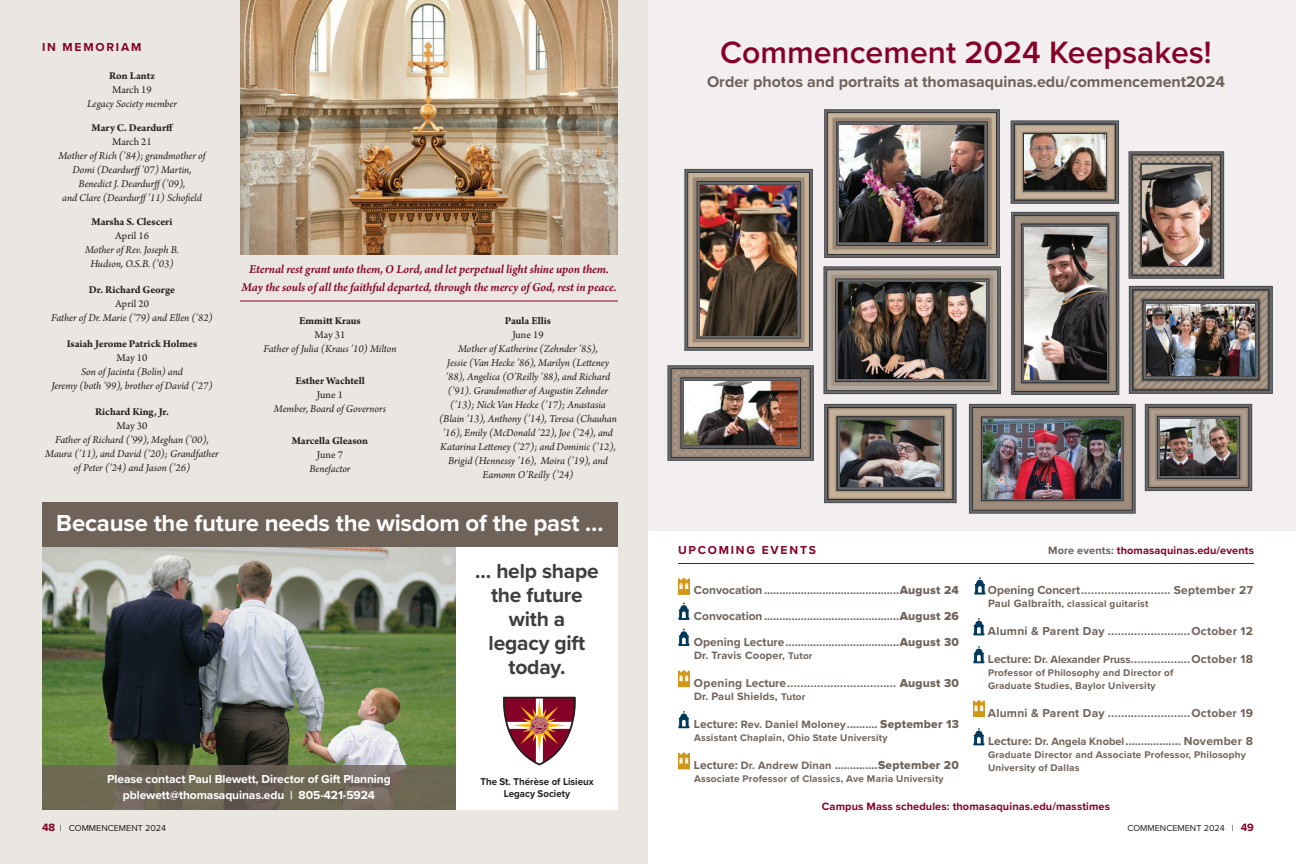
<style>
.page{position:relative;width:1296px;height:864px;background:#fff}
.page>*{position:absolute;margin:0;border:0;box-sizing:border-box;transform-origin:0 0}
.t1{font:600 32px "Proxima Nova";color:#840128}
.t2{font:700 24px "Proxima Nova";letter-spacing:-.01em;color:#fff}
.t3{font:700 21px/24px "Proxima Nova";letter-spacing:-.01em;color:#3e3e3f;text-align:center}
.t4{font:700 16px "Proxima Nova";color:#6f6259}
.t5{font:italic 600 12.8px "Arno Pro";letter-spacing:-.01em;color:#840128}
.t6{font:700 12px "Proxima Nova";color:#6f6259}
.t7{font:700 12px "Proxima Nova";letter-spacing:.02em;color:#6f6259}
.t8{font:700 12px "Proxima Nova";letter-spacing:-.01em;color:#fff}
.Subhead{font:700 12px "Proxima Nova";letter-spacing:.15em;color:#840128}
.t9{font:italic 11px/14px "Arno Pro";letter-spacing:-.005em;color:#231f20;text-align:center}
.t10{font:700 11px "Arno Pro";letter-spacing:-.005em;color:#231f20}
.t11{font:700 11px "Proxima Nova";letter-spacing:.01em;color:#840128}
.t12{font:11px "Arno Pro";color:#231f20}
.t13{font:700 11px "Proxima Nova";letter-spacing:.02em;color:#6f6259}
.t14{font:700 10.3px/12.3px "Proxima Nova";color:#231f20;text-align:center;scale:.95 1}
.t15{font:700 10px/13px "Proxima Nova";letter-spacing:.02em;color:#6f6259}
.t16{font:9px "Proxima Nova";color:#231f20}
.s1{font-family:"Proxima Nova Extrabld";font-weight:400}
.s2{font-size:10px}
.s3{font-size:11px}
.s4{color:#6f6259}
.s5{font-weight:700;font-size:11px;color:#840128}
</style>
<div class="page">
<div style="left:0;top:0;width:648px;height:864px;background:#eae6e2"></div>
<div style="left:456px;top:537px;width:162px;height:273px;background:#fff"></div>
<img style="left:42px;top:547px;width:414px;height:218px">
<div style="left:42px;top:502px;width:576px;height:45px;background:#6f6259"></div>
<svg style="left:503px;top:697px;width:73px;height:68px"></svg>
<svg style="left:42px;top:765px;width:414px;height:45px;background:#6d6555"></svg>
<div style="left:648px;top:0;width:648px;height:531px;background:#f3eff1"></div>
<svg style="left:824px;top:404px;width:133px;height:99px;background:#867d73"></svg>
<svg style="left:1011px;top:120px;width:108px;height:84px;background:#8e8478"></svg>
<svg style="left:1011px;top:212px;width:108px;height:183px;background:#7a726c"></svg>
<svg style="left:969px;top:404px;width:167px;height:110px;background:#7b736b"></svg>
<svg style="left:1145px;top:404px;width:107px;height:87px;background:#7c756e"></svg>
<svg style="left:824px;top:109px;width:176px;height:149px;background:#857b72"></svg>
<svg style="left:667px;top:365px;width:147px;height:96px;background:#7b726b"></svg>
<svg style="left:1129px;top:151px;width:95px;height:128px;background:#7c746e"></svg>
<svg style="left:1129px;top:286px;width:144px;height:108px;background:#736c67"></svg>
<svg style="left:684px;top:169px;width:129px;height:182px;background:#857b71"></svg>
<svg style="left:823px;top:266px;width:178px;height:128px;background:#827b75"></svg>
<img style="left:701px;top:185px;width:96px;height:150px">
<img style="left:984px;top:420px;width:137px;height:79px">
<img style="left:840px;top:420px;width:100px;height:67px">
<img style="left:1147px;top:304px;width:108px;height:72px">
<img style="left:1161px;top:420px;width:75px;height:55px">
<img style="left:1025px;top:135px;width:80px;height:55px">
<img style="left:839px;top:282px;width:147px;height:96px">
<img style="left:840px;top:125px;width:144px;height:117px">
<img style="left:684px;top:381px;width:113px;height:64px">
<img style="left:1142px;top:165px;width:69px;height:100px">
<svg style="left:678px;top:603px;width:12px;height:17px"></svg>
<svg style="left:678px;top:711px;width:12px;height:17px"></svg>
<svg style="left:678px;top:629px;width:12px;height:17px"></svg>
<svg style="left:678px;top:578px;width:12px;height:17px"></svg>
<svg style="left:678px;top:670px;width:12px;height:17px"></svg>
<svg style="left:678px;top:752px;width:12px;height:17px"></svg>
<hr style="left:678px;top:563px;width:576px;height:1px;background:#840128">
<img style="left:240px;top:0;width:378px;height:254px">
<hr style="left:240px;top:300px;width:378px;height:2px;background:#840128">
<img style="left:1025px;top:227px;width:81px;height:153px">
<svg style="left:974px;top:577px;width:12px;height:18px"></svg>
<svg style="left:973px;top:618px;width:12px;height:17px"></svg>
<svg style="left:973px;top:646px;width:12px;height:17px"></svg>
<svg style="left:973px;top:728px;width:12px;height:17px"></svg>
<svg style="left:973px;top:700px;width:12px;height:17px"></svg>
<p class="Subhead" style="left:42px;top:39px;width:101px">IN MEMORIAM</p>
<p class="t10" style="left:109px;top:70px;width:47px">Ron Lantz</p>
<p class="t12" style="left:112px;top:84px;width:41px">March 19</p>
<p class="t9" style="left:87px;top:98px;width:91px">Legacy Society member</p>
<p class="t10" style="left:91px;top:122px;width:84px">Mary C. Deardurff</p>
<p class="t12" style="left:112px;top:136px;width:41px">March 21</p>
<p class="t9" style="left:58px;top:150px;width:149px">Mother of Rich (’84); grandmother of</p>
<p class="t9" style="left:73px;top:164px;width:120px">Domi (Deardurff’07) Martin,</p>
<p class="t9" style="left:79px;top:178px;width:108px">Benedict J. Deardurff(’09),</p>
<p class="t9" style="left:62px;top:192px;width:141px">and Clare (Deardurff’11) Schofield</p>
<p class="t10" style="left:92px;top:216px;width:82px">Marsha S. Clesceri</p>
<p class="t12" style="left:115px;top:230px;width:35px">April 16</p>
<p class="t9" style="left:85px;top:244px;width:95px">Mother of Rev. Joseph B.</p>
<p class="t9" style="left:90px;top:258px;width:85px">Hudson, O.S.B. (’03)</p>
<p class="t10" style="left:89px;top:284px;width:88px">Dr. Richard George</p>
<p class="t12" style="left:115px;top:298px;width:35px">April 20</p>
<p class="t9" style="left:51px;top:312px;width:163px">Father of Dr. Marie (’79) and Ellen (’82)</p>
<p class="t10" style="left:67px;top:338px;width:132px">Isaiah Jerome Patrick Holmes</p>
<p class="t12" style="left:117px;top:352px;width:32px">May 10</p>
<p class="t9" style="left:81px;top:366px;width:103px">Son of Jacinta (Bolin) and</p>
<p class="t9" style="left:51px;top:380px;width:163px">Jeremy (both ’99), brother of David (’27)</p>
<p class="t10" style="left:95px;top:406px;width:75px">Richard King, Jr.</p>
<p class="t12" style="left:117px;top:420px;width:32px">May 30</p>
<p class="t9" style="left:45px;top:434px;width:175px">Father of Richard (’99), Meghan (’00),<br>Maura (’11), and David (’20); Grandfather of Peter (’24) and Jason (’26)</p>
<p class="t5" style="left:249px;top:261px;width:361px">Eternal rest grant unto them, O Lord, and let perpetual light shine upon them.</p>
<p class="t5" style="left:242px;top:279px;width:376px">May the souls of all the faithful departed, through the mercy of God, rest in peace.</p>
<p class="t10" style="left:299px;top:315px;width:63px">Emmitt Kraus</p>
<p class="t12" style="left:315px;top:329px;width:32px">May 31</p>
<p class="t9" style="left:263px;top:343px;width:135px">Father of Julia (Kraus ’10) Milton</p>
<p class="t10" style="left:295px;top:375px;width:71px">Esther Wachtell</p>
<p class="t12" style="left:317px;top:389px;width:28px">June 1</p>
<p class="t9" style="left:274px;top:403px;width:114px">Member, Board of Governors</p>
<p class="t10" style="left:292px;top:435px;width:78px">Marcella Gleason</p>
<p class="t12" style="left:317px;top:449px;width:28px">June 7</p>
<p class="t9" style="left:309px;top:463px;width:43px">Benefactor</p>
<p class="t10" style="left:505px;top:315px;width:48px">Paula Ellis</p>
<p class="t12" style="left:512px;top:329px;width:33px">June 19</p>
<p class="t9" style="left:458px;top:343px;width:141px">Mother of Katherine (Zehnder ’85),</p>
<p class="t9" style="left:439px;top:357px;width:179px">Jessie (Van Hecke ’86), Marilyn (Letteney ’88), Angelica (O’Reilly ’88), and Richard (’91). Grandmother of Augustin Zehnder (’13); Nick Van Hecke (’17); Anastasia (Blain ’13), Anthony (’14), Teresa (Chauhan ’16), Emily (McDonald ’22), Joe (’24), and Katarina Letteney (’27); and Dominic (’12), Brigid (Hennessy ’16), Moira (’19), and Eamonn O’Reilly (’24)</p>
<p class="t2" style="left:56px;top:505px;width:549px">Because the future needs the wisdom of the past …</p>
<p class="t8" style="left:107px;top:770px;width:285px">Please contact Paul Blewett, Director of Gift Planning</p>
<p class="t8" style="left:123px;top:786px;width:254px">pblewett@thomasaquinas.edu | 805-421-5924</p>
<p class="t3" style="left:475px;top:559px;width:125px">… help shape the future</p>
<p class="t3" style="left:509px;top:607px;width:58px">with a</p>
<p class="t3" style="left:489px;top:631px;width:98px">legacy gift</p>
<p class="t3" style="left:509px;top:655px;width:58px">today.</p>
<p class="t14" style="left:480px;top:775px;width:121px">The St. Thérèse of Lisieux<br>Legacy Society</p>
<p class="t1" style="left:720px;top:34px;width:493px">Commencement 2024 Keepsakes!</p>
<p class="t4" style="left:707px;top:70px;width:519px">Order photos and portraits at thomasaquinas.edu/commencement2024</p>
<p class="Subhead" style="left:678px;top:542px;width:139px">UPCOMING EVENTS</p>
<p class="t6" style="left:694px;top:582px;width:267px">Convocation............................................<span class="s1">August 24</span></p>
<p class="t6" style="left:694px;top:608px;width:267px">Convocation............................................<span class="s1">August 26</span></p>
<p class="t6" style="left:694px;top:634px;width:267px">Opening Lecture.....................................<span class="s1">August 30</span></p>
<p class="t13" style="left:694px;top:648px;width:120px">Dr. Travis Cooper, <span class="s2">Tutor</span></p>
<p class="t6" style="left:694px;top:675px;width:267px">Opening Lecture................................. <span class="s1">August 30</span></p>
<p class="t13" style="left:694px;top:689px;width:113px">Dr. Paul Shields, <span class="s2">Tutor</span></p>
<p class="t6" style="left:694px;top:716px;width:267px">Lecture: <span class="s3">Rev. Daniel Moloney</span>.......... <span class="s1">September 13</span></p>
<p class="t15" style="left:694px;top:731px;width:195px">Assistant Chaplain, Ohio State University</p>
<p class="t6" style="left:694px;top:757px;width:267px">Lecture: <span class="s3">Dr. Andrew Dinan</span> ..............<span class="s1">September 20</span></p>
<p class="t15" style="left:694px;top:772px;width:251px">Associate Professor of Classics, Ave Maria University</p>
<p class="t11" style="left:1048px;top:542px;width:207px"><span class="s4">More events:</span> thomasaquinas.edu/events</p>
<p class="t6" style="left:988px;top:582px;width:267px">Opening Concert........................... September 27</p>
<p class="t15" style="left:988px;top:597px;width:162px"><span class="s3">Paul Galbraith</span>, classical guitarist</p>
<p class="t7" style="left:988px;top:623px;width:267px">Alumni &amp; Parent Day .........................October 12</p>
<p class="t7" style="left:988px;top:651px;width:267px">Lecture: <span class="s3">Dr. Alexander Pruss</span>..................October 18</p>
<p class="t15" style="left:988px;top:666px;width:187px">Professor of Philosophy and Director of<br>Graduate Studies, Baylor University</p>
<p class="t7" style="left:988px;top:705px;width:267px">Alumni &amp; Parent Day .........................October 19</p>
<p class="t7" style="left:988px;top:733px;width:267px">Lecture: <span class="s3">Dr. Angela Knobel</span>.................. November 8</p>
<p class="t15" style="left:988px;top:748px;width:260px">Graduate Director and Associate Professor, Philosophy<br>University of Dallas</p>
<p class="t11" style="left:822px;top:798px;width:290px">Campus Mass schedules: thomasaquinas.edu/masstimes</p>
<p class="t16" style="left:42px;top:821px;width:126px"><span class="s5">48</span> | COMMENCEMENT 2024</p>
<p class="t16" style="left:1127px;top:821px;width:128px">COMMENCEMENT 2024 | <span class="s5">49</span></p>
</div>
